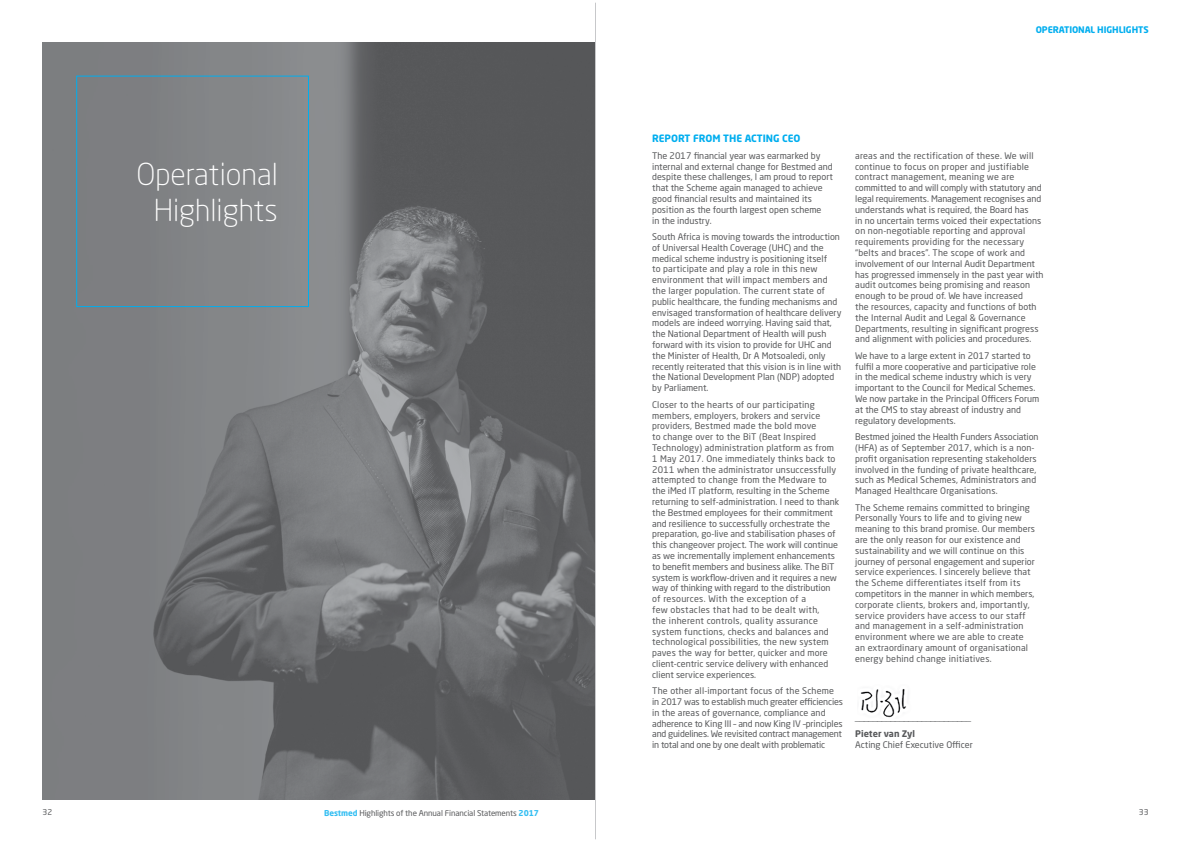
<style>
.page{position:relative;width:1191px;height:842px;background:#fff}
.page>*{position:absolute;margin:0;border:0;box-sizing:border-box;transform-origin:0 0}
.t1{font:300 30px/36px "Neo Sans Std";color:#fff;text-align:center}
.t2{font:700 10px "Neo Sans Std";color:#00aeef}
.t3{font:9px/10.8px "Neo Sans Std";color:#58595b}
.t4{font:9px/10.8px "Neo Sans Std";letter-spacing:-.02em;color:#58595b}
.t5{font:700 9px "Neo Sans Std";letter-spacing:-.01em;color:#00aeef}
.t6{font:700 9px "Neo Sans Std";color:#58595b}
.t7{font:8px "Neo Sans Std";letter-spacing:-.01em;color:#58595b}
.s1{font-weight:700;color:#33bef2}
</style>
<div class="page">
<img style="left:43px;top:42px;width:552px;height:757px">
<div style="left:76px;top:76px;width:233px;height:231px;border:1px solid #00aeef"></div>
<img style="left:860px;top:689px;width:46px;height:29px">
<hr style="left:595px;top:3px;width:1px;height:836px;background:#c7c8ca">
<h1 class="t1" style="left:136px;top:156px;width:143px">Operational<br>Highlights</h1>
<p class="t5" style="left:1035px;top:24px;width:114px">OPERATIONAL HIGHLIGHTS</p>
<p class="t2" style="left:652px;top:132px;width:150px">REPORT FROM THE ACTING CEO</p>
<p class="t3" style="left:652px;top:150px;width:182px">The 2017 financial year was earmarked by internal and external change for Bestmed and despite these challenges, I am proud to report that the Scheme again managed to achieve good financial results and maintained its position as the fourth largest open scheme<br>in the industry.</p>
<p class="t3" style="left:652px;top:231px;width:191px">South Africa is moving towards the introduction of Universal Health Coverage (UHC) and the medical scheme industry is positioning itself<br>to participate and play a role in this new environment that will impact members and the larger population. The current state of public healthcare, the funding mechanisms and envisaged transformation of healthcare delivery models are indeed worrying. Having said that, the National Department of Health will push forward with its vision to provide for UHC and the Minister of Health, Dr A Motsoaledi, only recently reiterated that this vision is in line with the National Development Plan (NDP) adopted by Parliament.</p>
<p class="t3" style="left:652px;top:399px;width:189px">Closer to the hearts of our participating members, employers, brokers and service providers, Bestmed made the bold move<br>to change over to the BiT (Beat Inspired Technology) administration platform as from 1 May 2017. One immediately thinks back to 2011 when the administrator unsuccessfully attempted to change from the Medware to the iMed IT platform, resulting in the Scheme returning to self-administration. I need to thank the Bestmed employees for their commitment and resilience to successfully orchestrate the preparation, go-live and stabilisation phases of this changeover project. The work will continue as we incrementally implement enhancements to benefit members and business alike. The BiT system is workflow-driven and it requires a new way of thinking with regard to the distribution of resources. With the exception of a<br>few obstacles that had to be dealt with,<br>the inherent controls, quality assurance system functions, checks and balances and technological possibilities, the new system paves the way for better, quicker and more client-centric service delivery with enhanced client service experiences.</p>
<p class="t4" style="left:652px;top:685px;width:192px">The other all-important focus of the Scheme in 2017 was to establish much greater efficiencies in the areas of governance, compliance and adherence to King III – and now King IV –principles and guidelines. We revisited contract management in total and one by one dealt with problematic</p>
<p class="t3" style="left:855px;top:150px;width:190px">areas and the rectification of these. We will continue to focus on proper and justifiable contract management, meaning we are committed to and will comply with statutory and legal requirements. Management recognises and understands what is required, the Board has<br>in no uncertain terms voiced their expectations on non-negotiable reporting and approval requirements providing for the necessary “belts and braces”. The scope of work and involvement of our Internal Audit Department has progressed immensely in the past year with audit outcomes being promising and reason enough to be proud of. We have increased<br>the resources, capacity and functions of both the Internal Audit and Legal &amp; Governance Departments, resulting in significant progress and alignment with policies and procedures.</p>
<p class="t3" style="left:855px;top:350px;width:186px">We have to a large extent in 2017 started to fulfil a more cooperative and participative role in the medical scheme industry which is very important to the Council for Medical Schemes.<br>We now partake in the Principal Officers Forum at the CMS to stay abreast of industry and regulatory developments.</p>
<p class="t3" style="left:855px;top:431px;width:185px">Bestmed joined the Health Funders Association (HFA) as of September 2017, which is a non&shy;profit organisation representing stakeholders involved in the funding of private healthcare, such as Medical Schemes, Administrators and Managed Healthcare Organisations.</p>
<p class="t3" style="left:855px;top:502px;width:181px">The Scheme remains committed to bringing Personally Yours to life and to giving new meaning to this brand promise. Our members are the only reason for our existence and sustainability and we will continue on this journey of personal engagement and superior service experiences. I sincerely believe that the Scheme differentiates itself from its competitors in the manner in which members, corporate clients, brokers and, importantly, service providers have access to our staff and management in a self-administration environment where we are able to create an extraordinary amount of organisational energy behind change initiatives.</p>
<p class="t3" style="left:855px;top:712px;width:117px">__________________________</p>
<p class="t6" style="left:855px;top:728px;width:61px">Pieter van Zyl</p>
<p class="t3" style="left:855px;top:739px;width:119px">Acting Chief Executive Officer</p>
<p class="t7" style="left:43px;top:807px;width:11px">32</p>
<p class="t7" style="left:324px;top:808px;width:216px"><span class="s1">Bestmed</span> Highlights of the Annual Financial Statements <span class="s1">2017</span></p>
<p class="t7" style="left:1139px;top:807px;width:11px">33</p>
</div>
